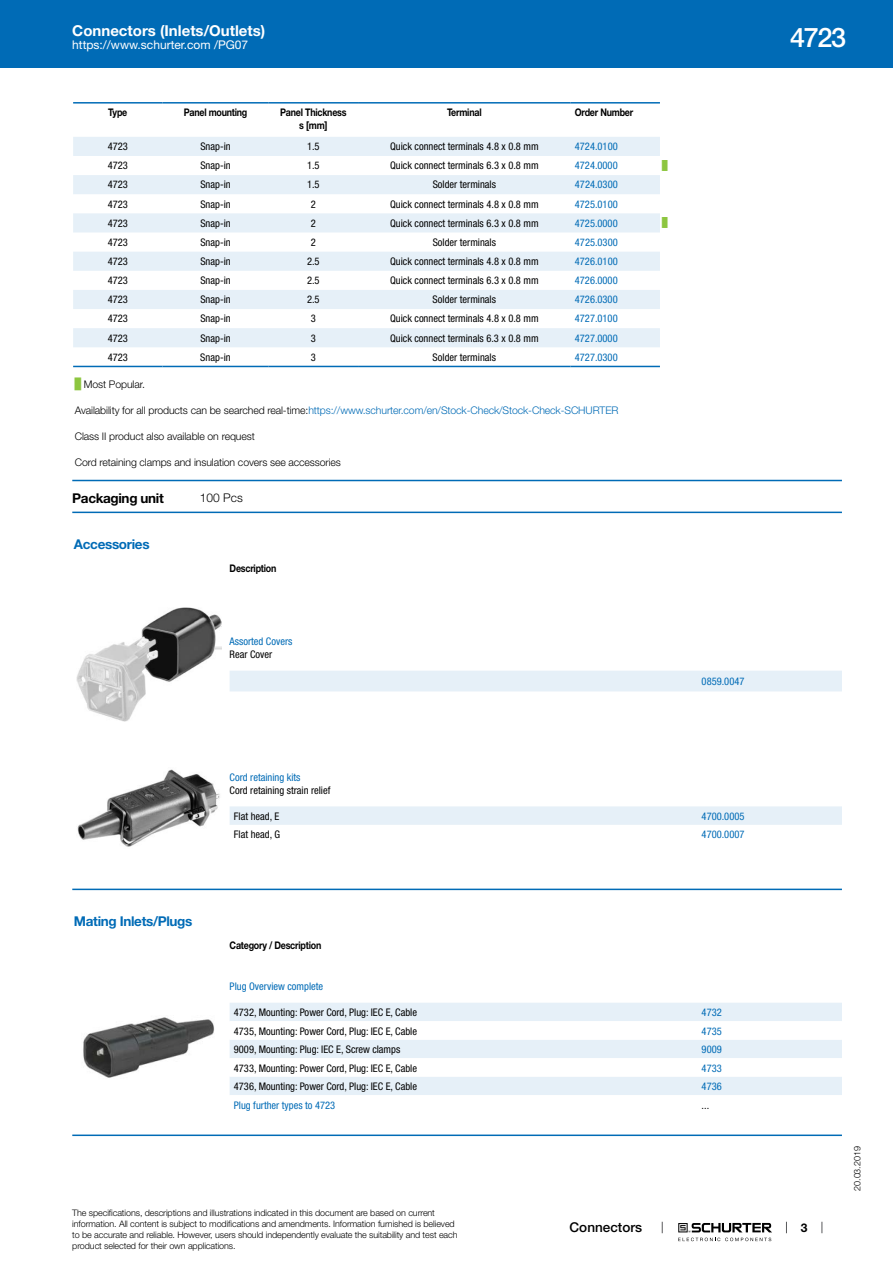
<style>
.page{position:relative;width:893px;height:1263px;background:#fff}
.page>*{position:absolute;margin:0;border:0;box-sizing:border-box;transform-origin:0 0}
.t1{font:500 27px "Helvetica Neue LT";color:#fff}
.t2{font:700 15px "Helvetica Neue LT";color:#fff}
.t3{font:700 13.5px "Helvetica Neue LT";letter-spacing:-.025em;color:#006bb6}
.t4{font:700 13.5px "Helvetica Neue LT";letter-spacing:-.025em;color:#000}
.t5{font:500 13.5px "Helvetica Neue LT";color:#000}
.t6{font:12px "Helvetica Neue LT";color:#fff}
.t7{font:300 12px "Helvetica Neue LT";color:#000}
.t8{font:700 12px "Helvetica Neue LT";color:#000}
.t9{font:condensed 10.5px "Helvetica Neue LT";color:#000}
.t10{font:condensed 10.5px "Helvetica Neue LT";color:#006bb6}
.t11{font:300 10.5px "Helvetica Neue LT";letter-spacing:-.01em;color:#006bb6}
.t12{font:300 10.5px "Helvetica Neue LT";letter-spacing:-.01em;color:#000}
.t13{font:700 10.5px/12.6px "Helvetica Neue LT";letter-spacing:-.025em;color:#000;text-align:center;scale:.85 1}
.t14{font:300 9px/10.8px "Helvetica Neue LT";letter-spacing:-.01em;color:#000}
.t15{font:9px "Arial Unicode MS";color:#8dc63f}
.s1{font-family:"Arial Unicode MS";font-weight:400;color:#8dc63f}
.s2{color:#000}
</style>
<div class="page">
<svg style="left:678px;top:1223px;width:94px;height:18px"></svg>
<div style="left:0;top:0;width:893px;height:68px;background:#006bb6"></div>
<svg style="left:73px;top:365px;width:587px;height:3px"></svg>
<svg style="left:73px;top:137px;width:587px;height:210px;fill:#e6f0f8"></svg>
<hr style="left:73px;top:102px;width:89px;height:2px;background:#006bb6">
<hr style="left:162px;top:102px;width:107px;height:2px;background:#006bb6">
<hr style="left:269px;top:102px;width:89px;height:2px;background:#006bb6">
<hr style="left:358px;top:102px;width:213px;height:2px;background:#006bb6">
<hr style="left:571px;top:102px;width:89px;height:2px;background:#006bb6">
<hr style="left:73px;top:366px;width:89px;height:1px;background:#006bb6">
<hr style="left:162px;top:366px;width:107px;height:1px;background:#006bb6">
<hr style="left:269px;top:366px;width:89px;height:1px;background:#006bb6">
<hr style="left:358px;top:366px;width:213px;height:1px;background:#006bb6">
<hr style="left:571px;top:366px;width:89px;height:1px;background:#006bb6">
<hr style="left:72px;top:480px;width:770px;height:1px;background:#006bb6">
<hr style="left:72px;top:512px;width:770px;height:1px;background:#006bb6">
<img style="left:77px;top:608px;width:144px;height:113px">
<div style="left:230px;top:671px;width:612px;height:20px;background:#e6f0f8"></div>
<img style="left:77px;top:769px;width:143px;height:78px">
<div style="left:230px;top:806px;width:612px;height:19px;background:#e6f0f8"></div>
<hr style="left:72px;top:889px;width:770px;height:1px;background:#006bb6">
<img style="left:83px;top:1017px;width:131px;height:61px">
<div style="left:230px;top:1003px;width:612px;height:18px;background:#e6f0f8"></div>
<svg style="left:230px;top:1040px;width:612px;height:55px;fill:#e6f0f8"></svg>
<hr style="left:72px;top:1134px;width:770px;height:2px;background:#006bb6">
<h2 class="t2" style="left:72px;top:21px;width:195px">Connectors (Inlets/Outlets)</h2>
<p class="t6" style="left:72px;top:38px;width:178px">https://www.schurter.com /PG07</p>
<p class="t13" style="left:108px;top:106px;width:24px">Type</p>
<p class="t13" style="left:184px;top:106px;width:76px">Panel mounting</p>
<p class="t13" style="left:280px;top:106px;width:80px">Panel Thickness s [mm]</p>
<p class="t13" style="left:447px;top:106px;width:42px">Terminal</p>
<p class="t13" style="left:575px;top:106px;width:70px">Order Number</p>
<p class="t9" style="left:108px;top:140px;width:22px">4723</p>
<p class="t9" style="left:200px;top:140px;width:32px">Snap-in</p>
<p class="t9" style="left:307px;top:140px;width:14px">1.5</p>
<p class="t9" style="left:390px;top:140px;width:150px">Quick connect terminals 4.8 x 0.8 mm</p>
<p class="t10" style="left:575px;top:140px;width:44px">4724.0100</p>
<p class="t9" style="left:108px;top:160px;width:22px">4723</p>
<p class="t9" style="left:200px;top:160px;width:32px">Snap-in</p>
<p class="t9" style="left:307px;top:160px;width:14px">1.5</p>
<p class="t9" style="left:390px;top:160px;width:150px">Quick connect terminals 6.3 x 0.8 mm</p>
<p class="t10" style="left:575px;top:160px;width:44px">4724.0000</p>
<p class="t15" style="left:662px;top:159px;width:7px">█</p>
<p class="t9" style="left:108px;top:179px;width:22px">4723</p>
<p class="t9" style="left:200px;top:179px;width:32px">Snap-in</p>
<p class="t9" style="left:307px;top:179px;width:14px">1.5</p>
<p class="t9" style="left:433px;top:179px;width:65px">Solder terminals</p>
<p class="t10" style="left:575px;top:179px;width:44px">4724.0300</p>
<p class="t9" style="left:108px;top:198px;width:22px">4723</p>
<p class="t9" style="left:200px;top:198px;width:32px">Snap-in</p>
<p class="t9" style="left:311px;top:198px;width:7px">2</p>
<p class="t9" style="left:390px;top:198px;width:150px">Quick connect terminals 4.8 x 0.8 mm</p>
<p class="t10" style="left:575px;top:198px;width:44px">4725.0100</p>
<p class="t9" style="left:108px;top:217px;width:22px">4723</p>
<p class="t9" style="left:200px;top:217px;width:32px">Snap-in</p>
<p class="t9" style="left:311px;top:217px;width:7px">2</p>
<p class="t9" style="left:390px;top:217px;width:150px">Quick connect terminals 6.3 x 0.8 mm</p>
<p class="t10" style="left:575px;top:217px;width:44px">4725.0000</p>
<p class="t15" style="left:662px;top:216px;width:7px">█</p>
<p class="t9" style="left:108px;top:236px;width:22px">4723</p>
<p class="t9" style="left:200px;top:236px;width:32px">Snap-in</p>
<p class="t9" style="left:311px;top:236px;width:7px">2</p>
<p class="t9" style="left:433px;top:236px;width:65px">Solder terminals</p>
<p class="t10" style="left:575px;top:236px;width:44px">4725.0300</p>
<p class="t9" style="left:108px;top:255px;width:22px">4723</p>
<p class="t9" style="left:200px;top:255px;width:32px">Snap-in</p>
<p class="t9" style="left:307px;top:255px;width:14px">2.5</p>
<p class="t9" style="left:390px;top:255px;width:150px">Quick connect terminals 4.8 x 0.8 mm</p>
<p class="t10" style="left:575px;top:255px;width:44px">4726.0100</p>
<p class="t9" style="left:108px;top:274px;width:22px">4723</p>
<p class="t9" style="left:200px;top:274px;width:32px">Snap-in</p>
<p class="t9" style="left:307px;top:274px;width:14px">2.5</p>
<p class="t9" style="left:390px;top:274px;width:150px">Quick connect terminals 6.3 x 0.8 mm</p>
<p class="t10" style="left:575px;top:274px;width:44px">4726.0000</p>
<p class="t9" style="left:108px;top:293px;width:22px">4723</p>
<p class="t9" style="left:200px;top:293px;width:32px">Snap-in</p>
<p class="t9" style="left:307px;top:293px;width:14px">2.5</p>
<p class="t9" style="left:433px;top:293px;width:65px">Solder terminals</p>
<p class="t10" style="left:575px;top:293px;width:44px">4726.0300</p>
<p class="t9" style="left:108px;top:313px;width:22px">4723</p>
<p class="t9" style="left:200px;top:313px;width:32px">Snap-in</p>
<p class="t9" style="left:311px;top:313px;width:7px">3</p>
<p class="t9" style="left:390px;top:313px;width:150px">Quick connect terminals 4.8 x 0.8 mm</p>
<p class="t10" style="left:575px;top:313px;width:44px">4727.0100</p>
<p class="t9" style="left:108px;top:332px;width:22px">4723</p>
<p class="t9" style="left:200px;top:332px;width:32px">Snap-in</p>
<p class="t9" style="left:311px;top:332px;width:7px">3</p>
<p class="t9" style="left:390px;top:332px;width:150px">Quick connect terminals 6.3 x 0.8 mm</p>
<p class="t10" style="left:575px;top:332px;width:44px">4727.0000</p>
<p class="t9" style="left:108px;top:351px;width:22px">4723</p>
<p class="t9" style="left:200px;top:351px;width:32px">Snap-in</p>
<p class="t9" style="left:311px;top:351px;width:7px">3</p>
<p class="t9" style="left:433px;top:351px;width:65px">Solder terminals</p>
<p class="t10" style="left:575px;top:351px;width:44px">4727.0300</p>
<p class="t12" style="left:75px;top:377px;width:72px"><span class="s1">█</span> Most Popular.</p>
<p class="t11" style="left:75px;top:403px;width:545px"><span class="s2">Availability for all products can be searched real-time:</span>https://www.schurter.com/en/Stock-Check/Stock-Check-SCHURTER</p>
<p class="t12" style="left:75px;top:430px;width:182px">Class II product also available on request</p>
<p class="t12" style="left:75px;top:456px;width:268px">Cord retaining clamps and insulation covers see accessories</p>
<p class="t4" style="left:72px;top:490px;width:93px">Packaging unit</p>
<p class="t7" style="left:200px;top:490px;width:44px">100 Pcs</p>
<p class="t3" style="left:74px;top:535px;width:77px">Accessories</p>
<p class="t13" style="left:230px;top:561px;width:57px">Description</p>
<p class="t10" style="left:230px;top:636px;width:64px">Assorted Covers</p>
<p class="t9" style="left:230px;top:648px;width:44px">Rear Cover</p>
<p class="t10" style="left:702px;top:675px;width:44px">0859.0047</p>
<p class="t3" style="left:74px;top:912px;width:120px">Mating Inlets/Plugs</p>
<p class="t10" style="left:230px;top:771px;width:72px">Cord retaining kits</p>
<p class="t9" style="left:230px;top:784px;width:102px">Cord retaining strain relief</p>
<p class="t9" style="left:234px;top:810px;width:47px">Flat head, E</p>
<p class="t10" style="left:702px;top:810px;width:44px">4700.0005</p>
<p class="t9" style="left:234px;top:828px;width:48px">Flat head, G</p>
<p class="t10" style="left:702px;top:828px;width:44px">4700.0007</p>
<p class="t13" style="left:230px;top:938px;width:109px">Category / Description</p>
<p class="t10" style="left:230px;top:980px;width:95px">Plug Overview complete</p>
<p class="t9" style="left:234px;top:1006px;width:185px">4732, Mounting: Power Cord, Plug: IEC E, Cable</p>
<p class="t10" style="left:702px;top:1006px;width:22px">4732</p>
<p class="t9" style="left:234px;top:1025px;width:185px">4735, Mounting: Power Cord, Plug: IEC E, Cable</p>
<p class="t10" style="left:702px;top:1025px;width:22px">4735</p>
<p class="t9" style="left:234px;top:1043px;width:168px">9009, Mounting: Plug: IEC E, Screw clamps</p>
<p class="t10" style="left:702px;top:1043px;width:22px">9009</p>
<p class="t9" style="left:234px;top:1062px;width:185px">4733, Mounting: Power Cord, Plug: IEC E, Cable</p>
<p class="t10" style="left:702px;top:1062px;width:22px">4733</p>
<p class="t9" style="left:234px;top:1080px;width:185px">4736, Mounting: Power Cord, Plug: IEC E, Cable</p>
<p class="t10" style="left:702px;top:1080px;width:22px">4736</p>
<p class="t10" style="left:234px;top:1099px;width:103px">Plug further types to 4723</p>
<p class="t9" style="left:702px;top:1099px;width:9px">...</p>
<p class="t14" style="left:72px;top:1207px;width:387px">The specifications, descriptions and illustrations indicated in this document are based on current information. All content is subject to modifications and amendments. Information furnished is believed to be accurate and reliable. However, users should independently evaluate the suitability and test each product selected for their own applications.</p>
<p class="t5" style="left:570px;top:1219px;width:74px">Connectors</p>
<h1 class="t1" style="left:790px;top:21px;width:57px">4723</h1>
<p class="t8" style="left:801px;top:1220px;width:8px">3</p>
<p class="t14" style="left:852px;top:1191px;width:46px;rotate:-90deg">20.03.2019</p>
</div>
